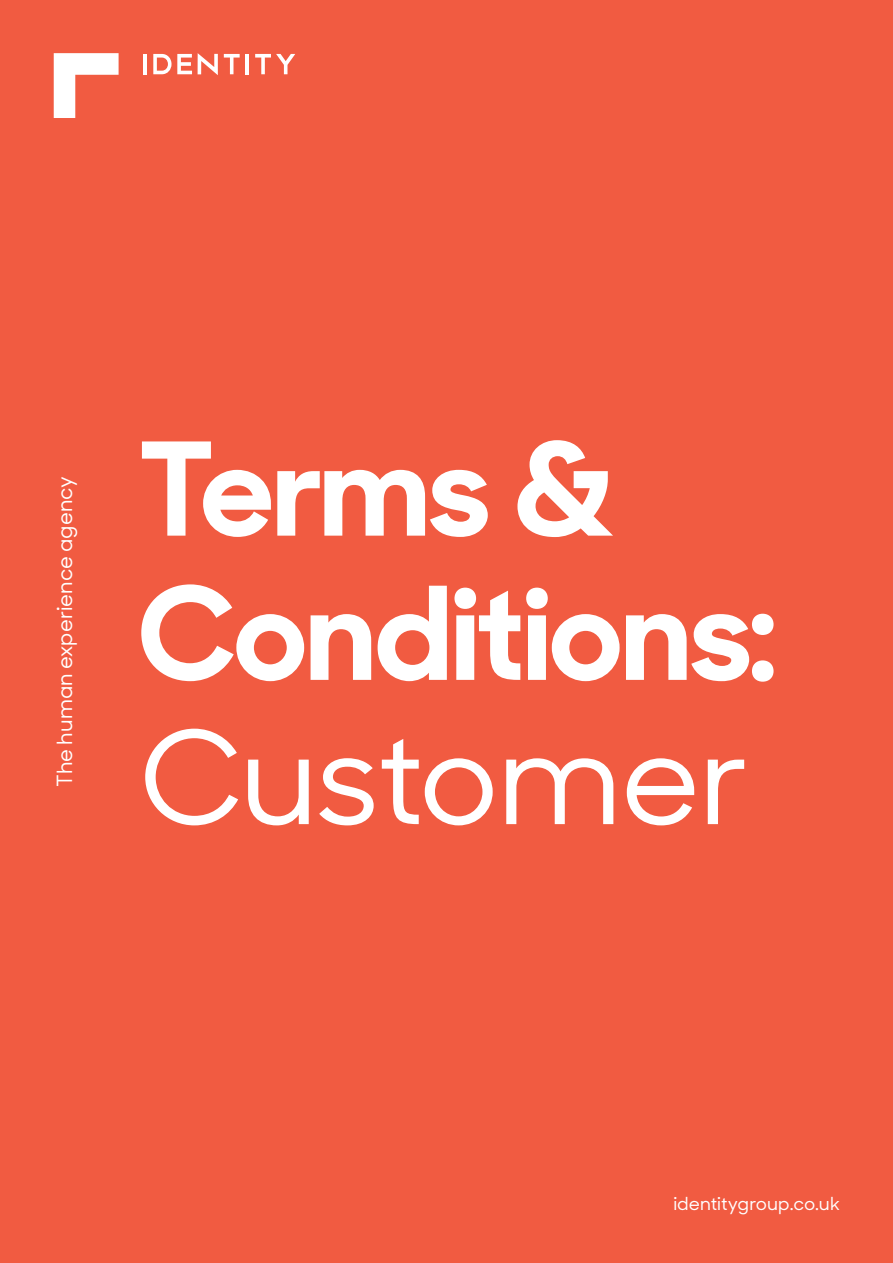
<style>
.page{position:relative;width:893px;height:1263px;background:#f15b41}
.page>*{position:absolute;margin:0;border:0;box-sizing:border-box;transform-origin:0 0}
.t1{font:700 129px/144.1px "Sharp Sans Display No 1";letter-spacing:-.005em;color:#fff}
.t2{font:500 129px "Sharp Sans Display No 1";letter-spacing:-.01em;color:#fff}
.t3{font:500 21px "Sharp Sans Display No 1";letter-spacing:.005em;color:#fff}
.t4{font:500 18px "Sharp Sans Display No 1";letter-spacing:.005em;color:#fff}
</style>
<div class="page">
<svg style="left:54px;top:53px;width:65px;height:65px"></svg>
<svg style="left:153px;top:54px;width:39px;height:20px"></svg>
<hr style="left:246px;top:54px;width:3px;height:20px;background:#fff">
<svg style="left:224px;top:54px;width:16px;height:20px"></svg>
<svg style="left:198px;top:53px;width:20px;height:22px"></svg>
<hr style="left:144px;top:54px;width:3px;height:20px;background:#fff">
<svg style="left:255px;top:54px;width:40px;height:20px"></svg>
<p class="t3" style="left:49px;top:787px;width:313px;rotate:-90deg">The human experience agency</p>
<h1 class="t1" style="left:139px;top:405px;width:639px">Terms &amp;<br>Conditions:</h1>
<h1 class="t2" style="left:139px;top:684px;width:613px">Customer</h1>
<p class="t4" style="left:673px;top:1190px;width:168px">identitygroup.co.uk</p>
</div>
